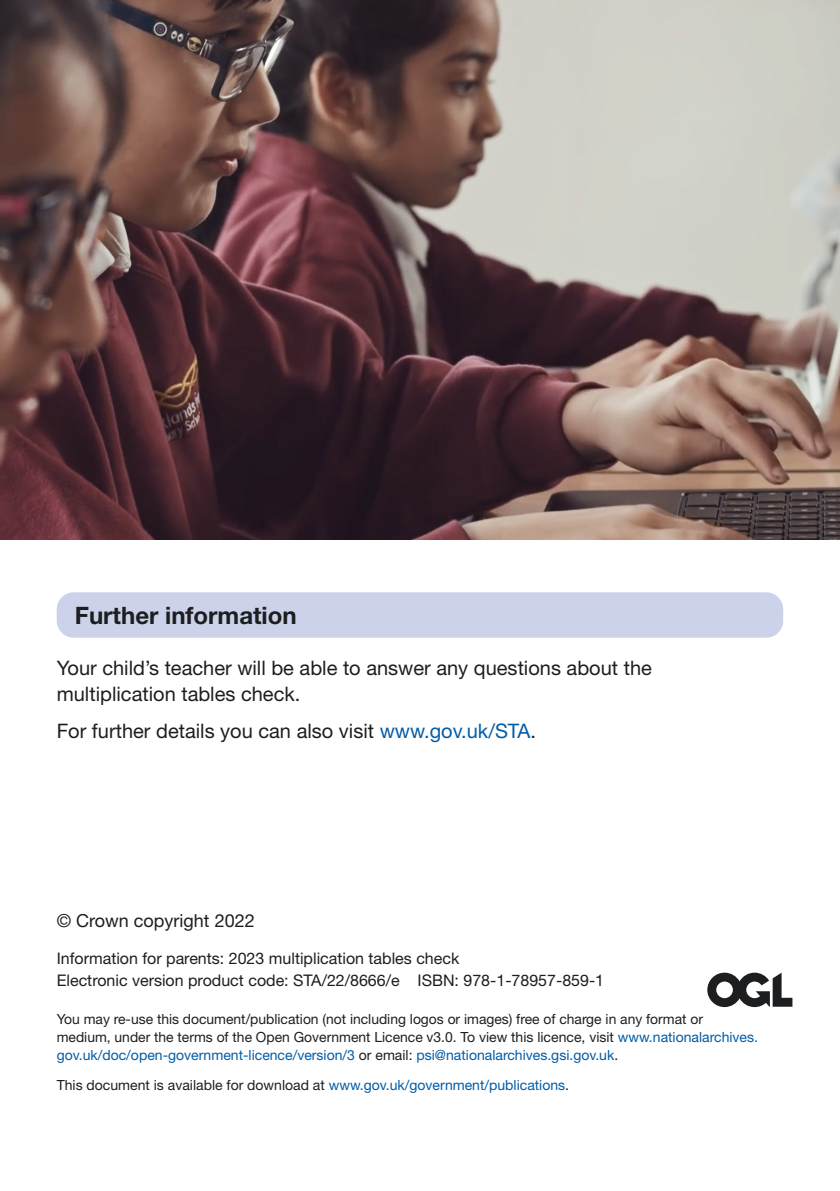
<style>
.page{position:relative;width:840px;height:1191px;background:#fff}
.page>*{position:absolute;margin:0;border:0;box-sizing:border-box;transform-origin:0 0}
.t1{font:700 24px "Helvetica Neue LT Std";color:#1d1e1f}
.t2{font:20px/26px "Helvetica Neue LT Std";color:#1d1e1f}
.t3{font:18px "Helvetica Neue LT Std";color:#1d1e1f}
.t4{font:16px/22.8px "Helvetica Neue LT Std";color:#1d1e1f}
.t5{font:14px/18px "Helvetica Neue LT Std";color:#1d1e1f}
.s1{color:#005ca7}
</style>
<div class="page">
<svg style="left:707px;top:972px;width:85px;height:35px"></svg>
<img style="left:0;top:0;width:839px;height:539px">
<div style="left:57px;top:592px;width:725px;height:45px;background:#cbd2ea;border-radius:17px"></div>
<h1 class="t1" style="left:75px;top:600px;width:223px">Further information</h1>
<h2 class="t2" style="left:57px;top:654px;width:596px">Your child’s teacher will be able to answer any questions about the multiplication tables check.</h2>
<h2 class="t2" style="left:57px;top:718px;width:480px">For further details you can also visit <span class="s1">www.gov.uk/STA</span>.</h2>
<p class="t3" style="left:57px;top:910px;width:199px">© Crown copyright 2022</p>
<p class="t4" style="left:57px;top:946px;width:548px">Information for parents: 2023 multiplication tables check<br>Electronic version product code: STA/22/8666/e ISBN: 978-1-78957-859-1</p>
<p class="t5" style="left:57px;top:1010px;width:702px">You may re-use this document/publication (not including logos or images) free of charge in any format or medium, under the terms of the Open Government Licence v3.0. To view this licence, visit <span class="s1">www.nationalarchives. gov.uk/doc/open-government-licence/version/3</span> or email: <span class="s1">psi@nationalarchives.gsi.gov.uk</span>.</p>
<p class="t5" style="left:57px;top:1075px;width:513px">This document is available for download at <span class="s1">www.gov.uk/government/publications</span>.</p>
</div>
